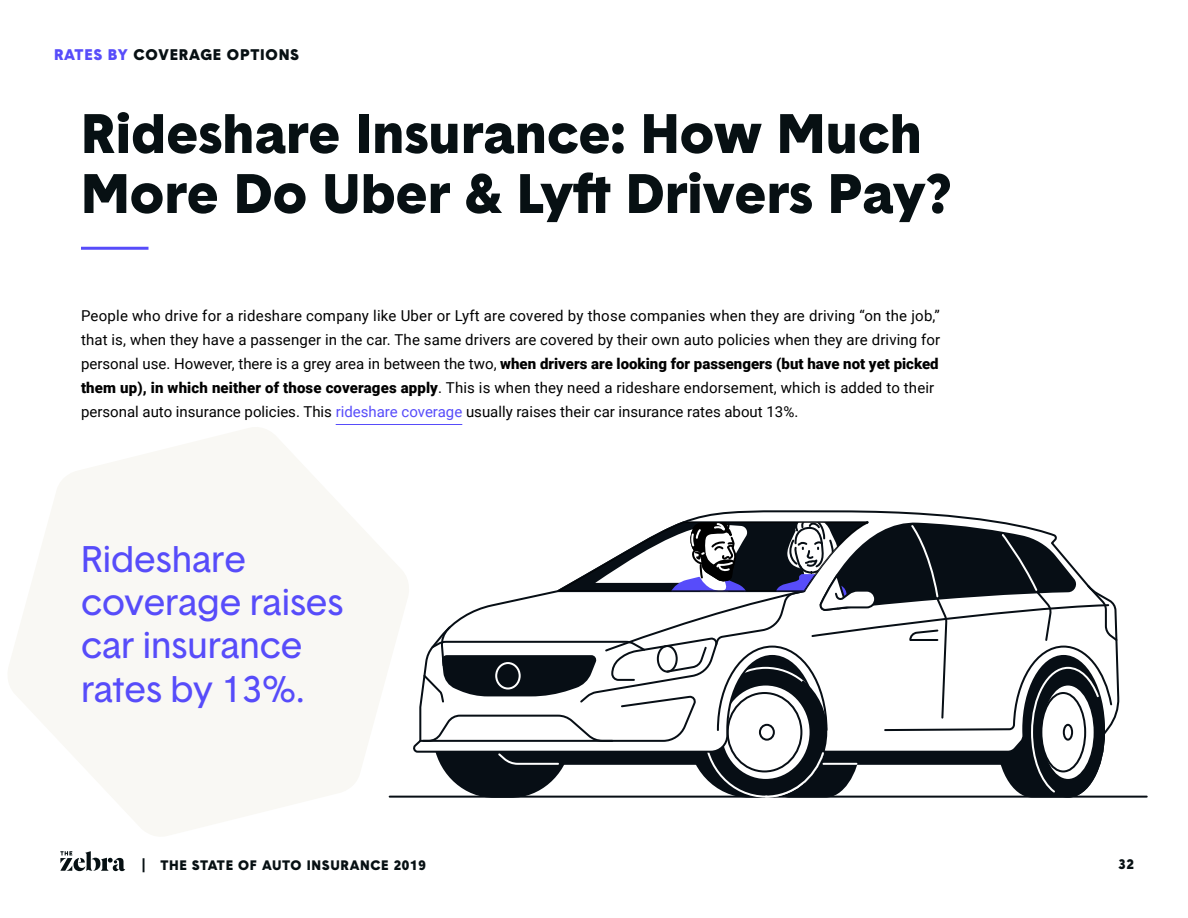
<style>
.page{position:relative;width:1188px;height:918px;background:#fff}
.page>*{position:absolute;margin:0;border:0;box-sizing:border-box;transform-origin:0 0}
.t1{font:900 54px/60px "Basetica";color:#071013}
.t2{font:36px/43.2px "Basetica";color:#574cfa}
.t3{font:15px/24px "Roboto";letter-spacing:.01em;color:#000}
.t4{font:900 15px "Basetica";letter-spacing:.05em;color:#071013}
.t5{font:900 13.5px "Basetica";color:#071013}
.t6{font:900 13.35px "Basetica";letter-spacing:.05em;color:#071013}
.s1{color:#574cfa}
.s2{font-weight:900}
</style>
<div class="page">
<hr style="left:390px;top:796px;width:757px;height:2px;background:#070e15">
<svg style="left:413px;top:510px;width:707px;height:243px"></svg>
<svg style="left:418px;top:520px;width:701px;height:278px"></svg>
<svg style="left:8px;top:424px;width:404px;height:412px;fill:#f9f8f4"></svg>
<hr style="left:81px;top:247px;width:67px;height:3px;background:#574cfa">
<hr style="left:336px;top:424px;width:126px;height:1px;background:#574cfa">
<svg style="left:60px;top:851px;width:65px;height:20px"></svg>
<p class="t4" style="left:54px;top:44px;width:247px"><span class="s1">RATES BY</span> COVERAGE OPTIONS</p>
<h1 class="t1" style="left:81px;top:102px;width:872px">Rideshare Insurance: How Much<br>More Do Uber &amp; Lyft Drivers Pay?</h1>
<p class="t3" style="left:81px;top:303px;width:861px">People who drive for a rideshare company like Uber or Lyft are covered by those companies when they are driving “on the job,” that is, when they have a passenger in the car. The same drivers are covered by their own auto policies when they are driving for personal use. However, there is a grey area in between the two, <span class="s2">when drivers are looking for passengers (but have not yet picked them up), in which neither of those coverages apply</span>. This is when they need a rideshare endorsement, which is added to their personal auto insurance policies. This <span class="s1">rideshare coverage</span> usually raises their car insurance rates about 13%.</p>
<h2 class="t2" style="left:81px;top:537px;width:264px">Rideshare coverage raises car insurance rates by 13%.</h2>
<p class="t6" style="left:142px;top:855px;width:286px">| THE STATE OF AUTO INSURANCE 2019</p>
<p class="t5" style="left:1118px;top:855px;width:17px">32</p>
</div>
